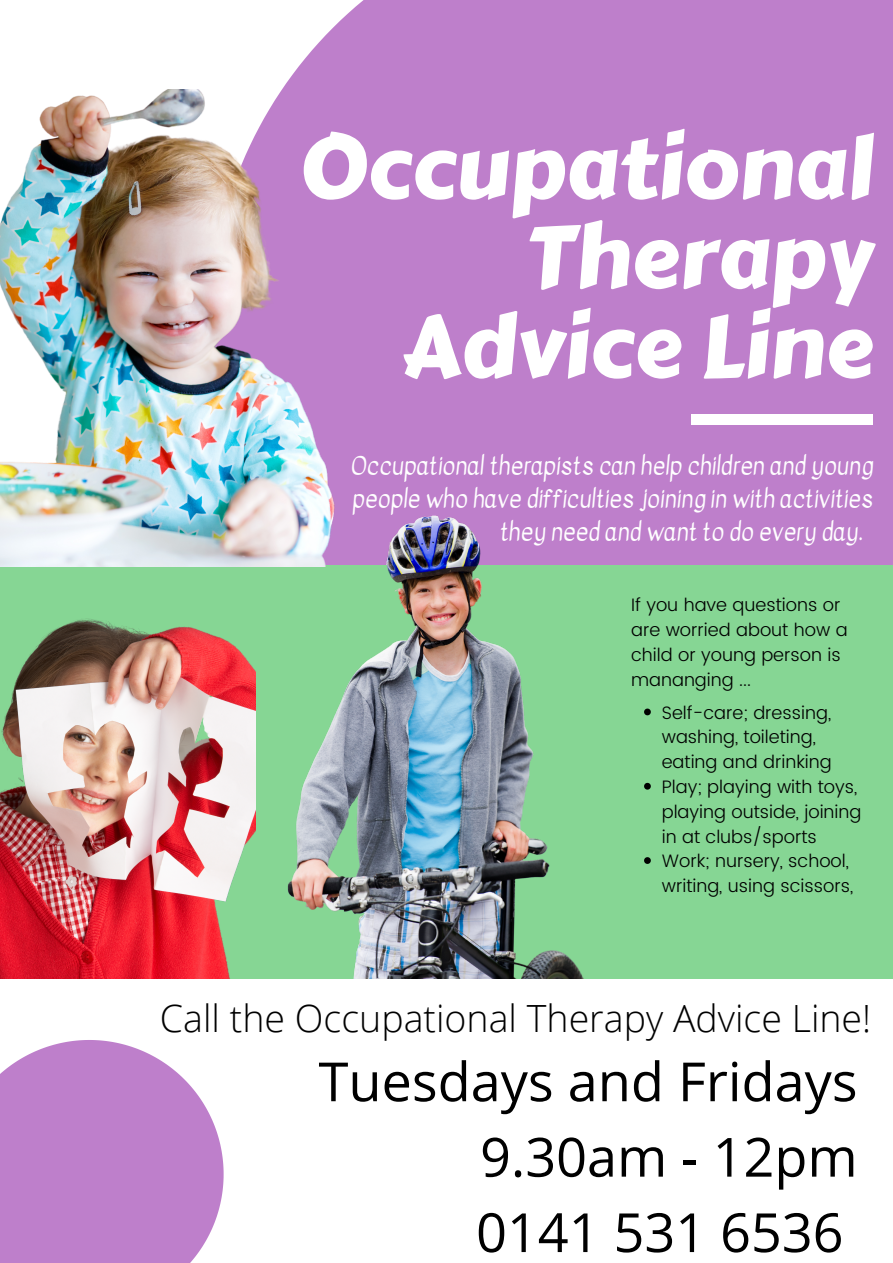
<style>
.page{position:relative;width:893px;height:1263px;background:#fff}
.page>*{position:absolute;margin:0;border:0;box-sizing:border-box;transform-origin:0 0}
.t1{font:86.25px/89.5px "Carter One";color:#fff;text-align:right}
.t2{font:54px/75.4px "Open Sans";color:#000;text-align:justify}
.t3{font:300 37.5px "Open Sans";color:#000}
.t4{font:24px "Kavivanar";color:#fff}
.t5{font:300 18px/24.8px "Poppins";color:#000}
</style>
<div class="page">
<div style="left:282px;top:0;width:611px;height:565px;background:#be7fcb"></div>
<svg style="left:0;top:1040px;width:224px;height:223px;background:#c58dd0"></svg>
<div style="left:692px;top:414px;width:181px;height:10px;background:#fff"></div>
<div style="left:0;top:565px;width:893px;height:414px;background:#86d694"></div>
<img style="left:276px;top:482px;width:329px;height:496px">
<svg style="left:644px;top:708px;width:7px;height:7px"></svg>
<svg style="left:644px;top:783px;width:7px;height:7px"></svg>
<svg style="left:644px;top:857px;width:7px;height:7px"></svg>
<img style="left:0;top:618px;width:255px;height:360px">
<img style="left:0;top:89px;width:550px;height:477px">
<h1 class="t1" style="left:299px;top:124px;width:576px">Occupational<br>Therapy<br>Advice Line</h1>
<h3 class="t4" style="left:350px;top:448px;width:524px">Occupational therapists can help children and young</h3>
<h3 class="t4" style="left:352px;top:481px;width:522px">people who have difficulties joining in with activities</h3>
<h3 class="t4" style="left:500px;top:514px;width:365px">they need and want to do every day.</h3>
<p class="t5" style="left:631px;top:593px;width:218px">If you have questions or are worried about how a child or young person is mananging ...</p>
<p class="t5" style="left:662px;top:700px;width:201px">Self-care; dressing, washing, toileting, eating and drinking<br>Play; playing with toys, playing outside, joining in at clubs/sports<br>Work; nursery, school, writing, using scissors,</p>
<h3 class="t3" style="left:160px;top:992px;width:713px">Call the Occupational Therapy Advice Line!</h3>
<h2 class="t2" style="left:476px;top:1042px;width:383px;text-indent:-158px">Tuesdays and Fridays 9.30am - 12pm 0141 531 6536</h2>
</div>
